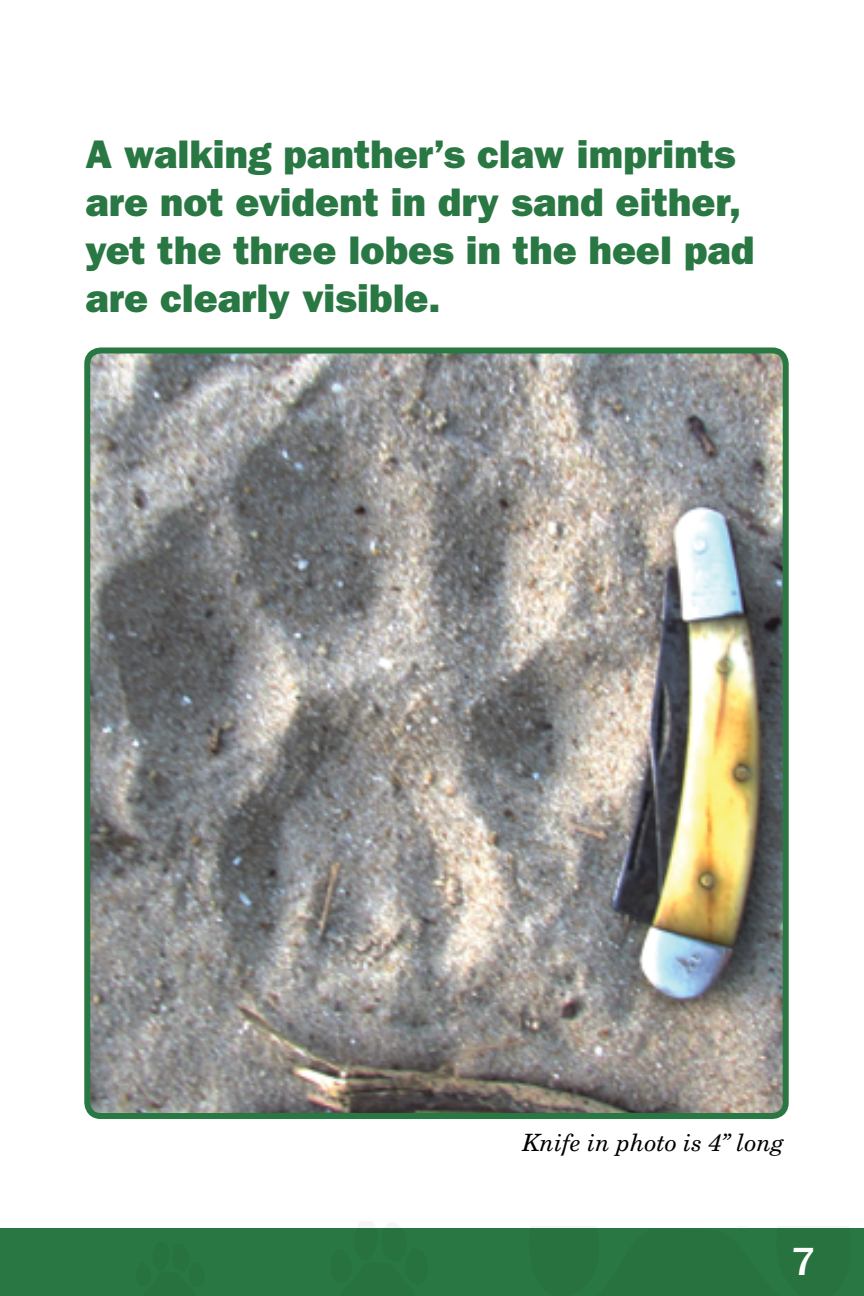
<style>
.page{position:relative;width:864px;height:1296px;background:#fff}
.page>*{position:absolute;margin:0;border:0;box-sizing:border-box;transform-origin:0 0}
.t1{font:500 40.8px "ITC Franklin Gothic Std";color:#fff}
.t2{font:40.2px/48px "ITC Franklin Gothic Std Hvy";color:#297742}
.t3{font:italic 23.7px "New Century Schlbk LT Std";color:#000}
</style>
<div class="page">
<div style="left:0;top:1228px;width:864px;height:68px;background:#297742"></div>
<img style="left:91px;top:354px;width:691px;height:758px">
<div style="left:84px;top:347px;width:705px;height:772px;border:6px solid #297742;border-radius:14px"></div>
<p class="t2" style="left:85px;top:130px;width:671px">A walking panther’s claw imprints are not evident in dry sand either, yet the three lobes in the heel pad are clearly visible.</p>
<p class="t3" style="left:522px;top:1128px;width:263px">Knife in photo is 4” long</p>
<p class="t1" style="left:792px;top:1239px;width:25px">7</p>
</div>
